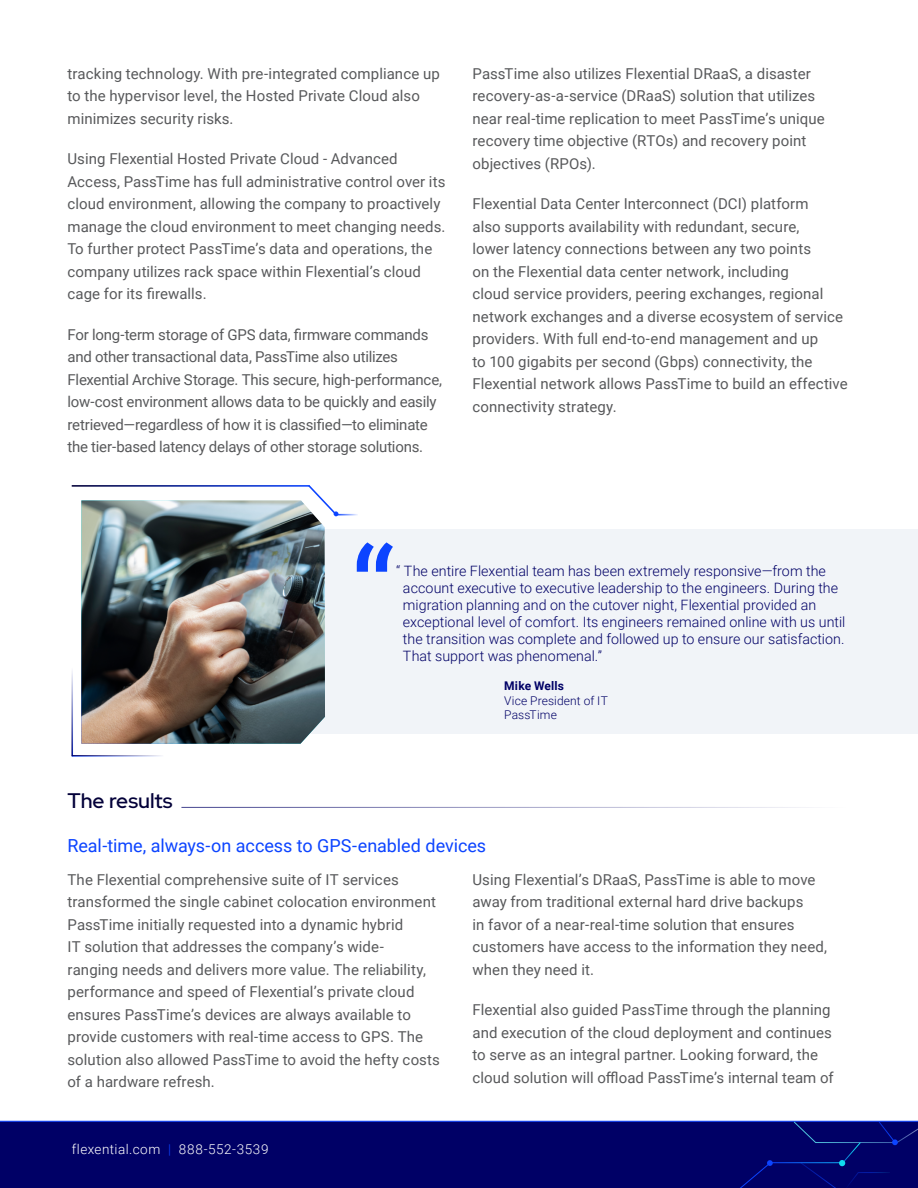
<style>
.page{position:relative;width:918px;height:1188px;background:#fff}
.page>*{position:absolute;margin:0;border:0;box-sizing:border-box;transform-origin:0 0}
.t1{font:124.5px "Roboto";color:#0c44ff}
.Customer_Story_H1{font:500 21px "Red Hat Display";color:#030039}
.Customer_Story_H2{font:18px "Roboto";letter-spacing:-.005em;color:#0c44ff}
.Customer_Story_Body{font:15px/22.5px "Roboto";letter-spacing:.005em;color:#58595b}
.Customer_Story_Body-2{font:15px/22.5px "Roboto";letter-spacing:-.015em;color:#58595b}
.Customer_Story_Quote{font:300 14.25px/17.1px "Roboto";letter-spacing:.005em;color:#006}
.t2{font:300 13.5px "Roboto";letter-spacing:.04em;color:#fff}
.Customer_Story_Attribution{font:300 12px "Roboto";letter-spacing:.01em;color:#006}
.Customer_Story_Attribution-2{font:700 12px "Roboto";letter-spacing:.015em;color:#006}
.s1{color:#0c44ff}
</style>
<div class="page">
<div style="left:0;top:1121px;width:793px;height:67px;background:#006"></div>
<hr style="left:769px;top:1162px;width:73px;height:1px;background:#fff">
<svg style="left:793px;top:1120px;width:125px;height:68px"></svg>
<div style="left:714px;top:1160px;width:59px;height:28px;background:#006"></div>
<hr style="left:181px;top:807px;width:667px;height:1px;background:#006">
<div style="left:302px;top:529px;width:616px;height:204px;background:#f1f4f8"></div>
<img style="left:81px;top:500px;width:244px;height:244px">
<svg style="left:307px;top:485px;width:51px;height:31px"></svg>
<p class="Customer_Story_Body" style="left:68px;top:62px;width:374px">tracking technology. With pre-integrated compliance up to the hypervisor level, the Hosted Private Cloud also minimizes security risks.</p>
<p class="Customer_Story_Body" style="left:68px;top:147px;width:380px">Using Flexential Hosted Private Cloud - Advanced Access, PassTime has full administrative control over its cloud environment, allowing the company to proactively manage the cloud environment to meet changing needs.<br>To further protect PassTime’s data and operations, the company utilizes rack space within Flexential’s cloud cage for its firewalls.</p>
<p class="Customer_Story_Body-2" style="left:68px;top:323px;width:376px">For long-term storage of GPS data, firmware commands and other transactional data, PassTime also utilizes Flexential Archive Storage. This secure, high-performance, low-cost environment allows data to be quickly and easily retrieved—regardless of how it is classified—to eliminate the tier-based latency delays of other storage solutions.</p>
<p class="Customer_Story_Body" style="left:472px;top:62px;width:354px">PassTime also utilizes Flexential DRaaS, a disaster recovery-as-a-service (DRaaS) solution that utilizes near real-time replication to meet PassTime’s unique recovery time objective (RTOs) and recovery point objectives (RPOs).</p>
<p class="Customer_Story_Body" style="left:472px;top:192px;width:377px">Flexential Data Center Interconnect (DCI) platform<br>also supports availability with redundant, secure,<br>lower latency connections between any two points<br>on the Flexential data center network, including<br>cloud service providers, peering exchanges, regional network exchanges and a diverse ecosystem of service providers. With full end-to-end management and up<br>to 100 gigabits per second (Gbps) connectivity, the Flexential network allows PassTime to build an effective connectivity strategy.</p>
<p class="t1" style="left:350px;top:505px;width:46px">“</p>
<p class="Customer_Story_Quote" style="left:403px;top:562px;width:444px;text-indent:-7px">“ The entire Flexential team has been extremely responsive—from the account executive to executive leadership to the engineers. During the migration planning and on the cutover night, Flexential provided an exceptional level of comfort. Its engineers remained online with us until the transition was complete and followed up to ensure our satisfaction.<br>That support was phenomenal.”</p>
<p class="Customer_Story_Attribution-2" style="left:504px;top:677px;width:61px">Mike Wells</p>
<p class="Customer_Story_Attribution" style="left:504px;top:692px;width:105px">Vice President of IT</p>
<p class="Customer_Story_Attribution" style="left:504px;top:706px;width:54px">PassTime</p>
<p class="Customer_Story_H1" style="left:68px;top:787px;width:107px">The results</p>
<p class="Customer_Story_H2" style="left:68px;top:833px;width:420px">Real-time, always-on access to GPS-enabled devices</p>
<p class="Customer_Story_Body" style="left:68px;top:867px;width:374px">The Flexential comprehensive suite of IT services transformed the single cabinet colocation environment PassTime initially requested into a dynamic hybrid<br>IT solution that addresses the company’s wide-<br>ranging needs and delivers more value. The reliability, performance and speed of Flexential’s private cloud ensures PassTime’s devices are always available to provide customers with real-time access to GPS. The solution also allowed PassTime to avoid the hefty costs of a hardware refresh.</p>
<p class="Customer_Story_Body" style="left:472px;top:867px;width:356px">Using Flexential’s DRaaS, PassTime is able to move away from traditional external hard drive backups<br>in favor of a near-real-time solution that ensures customers have access to the information they need, when they need it.</p>
<p class="Customer_Story_Body" style="left:472px;top:998px;width:363px">Flexential also guided PassTime through the planning and execution of the cloud deployment and continues to serve as an integral partner. Looking forward, the cloud solution will offload PassTime’s internal team of</p>
<p class="t2" style="left:72px;top:1140px;width:198px">flexential.com <span class="s1">|</span> 888-552-3539</p>
</div>
